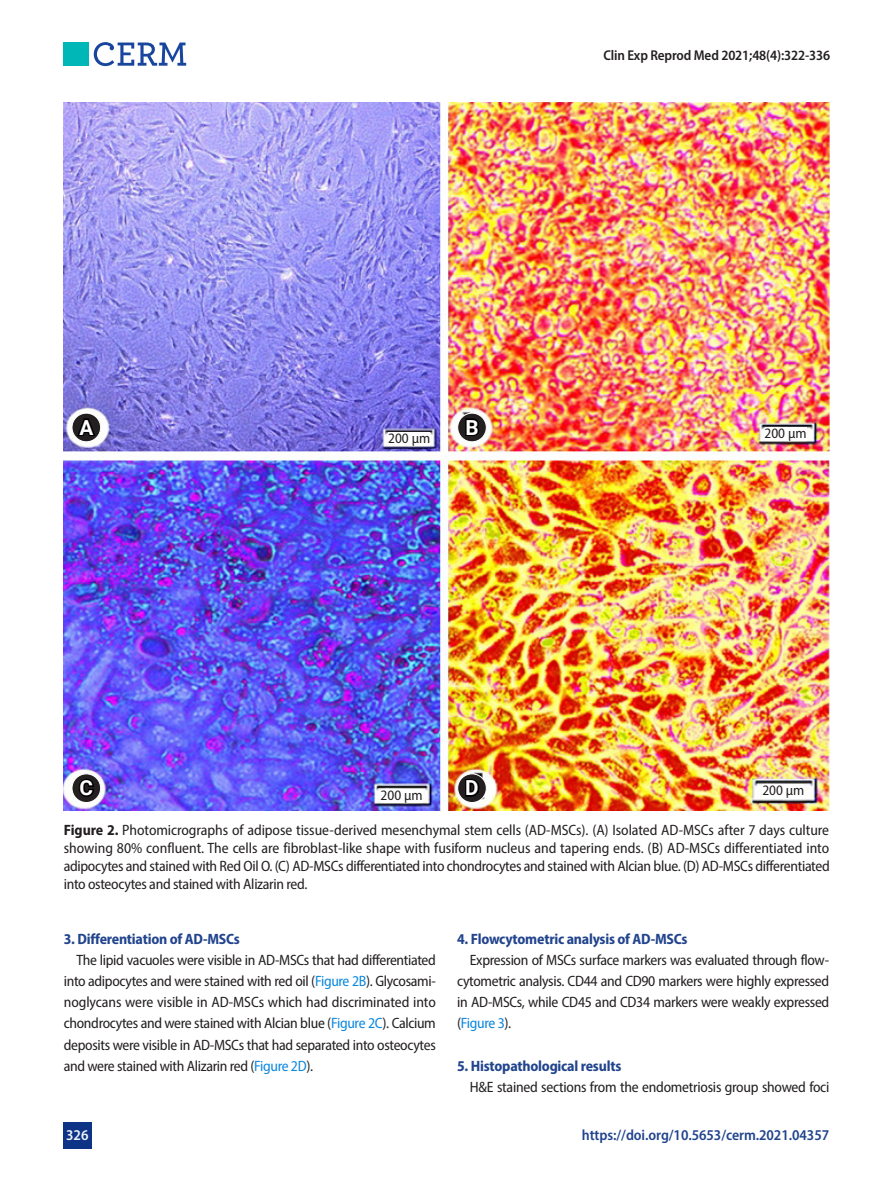
<style>
.page{position:relative;width:893px;height:1191px;background:#fff}
.page>*{position:absolute;margin:0;border:0;box-sizing:border-box;transform-origin:0 0}
.t1{font:700 20.7px "Roboto";color:#fff}
.body{font:semi-condensed 15px/21.1px "Myriad Pro";letter-spacing:-.02em;color:#231f20;text-align:justify}
.fig-caption{font:semi-condensed 15px/18px "Myriad Pro";letter-spacing:-.02em;color:#231f20;text-align:justify}
.body-sub-title{font:700 semi-condensed 15px "Myriad Pro";letter-spacing:-.015em;color:#21448d}
.t2{font:600 semi-condensed 15px "Myriad Pro";letter-spacing:-.005em;color:#21448d}
.t3{font:600 semi-condensed 15px "Myriad Pro";color:#edf3f9}
.t4{font:semi-condensed 14.4px "Myriad Pro";color:#231f20}
.t5{font:600 semi-condensed 14.25px "Myriad Pro";letter-spacing:-.01em;color:#231f20}
.s1{font-weight:700}
.s2{color:#0b88de}
</style>
<div class="page">
<img style="left:64px;top:102px;width:765px;height:708px">
<svg style="left:72px;top:413px;width:29px;height:29px"></svg>
<div style="left:71px;top:412px;width:30px;height:30px;border:1px solid #fff;border-radius:50%"></div>
<svg style="left:75px;top:417px;width:23px;height:21px"></svg>
<svg style="left:72px;top:774px;width:29px;height:28px"></svg>
<div style="left:71px;top:773px;width:30px;height:30px;border:1px solid #fff;border-radius:50%"></div>
<svg style="left:77px;top:776px;width:19px;height:23px"></svg>
<svg style="left:458px;top:413px;width:28px;height:29px"></svg>
<div style="left:457px;top:412px;width:30px;height:30px;border:1px solid #fff;border-radius:50%"></div>
<svg style="left:464px;top:416px;width:17px;height:21px"></svg>
<div style="left:458px;top:774px;width:28px;height:28px;background:#231f20;border-radius:50%"></div>
<div style="left:457px;top:773px;width:30px;height:30px;border:1px solid #fff;border-radius:50%"></div>
<svg style="left:464px;top:776px;width:18px;height:22px"></svg>
<div style="left:381px;top:789px;width:41px;height:13px;background:#fff"></div>
<div style="left:388px;top:432px;width:42px;height:14px;background:#fff"></div>
<div style="left:765px;top:427px;width:41px;height:14px;background:#fff"></div>
<div style="left:762px;top:784px;width:42px;height:15px;background:#fff"></div>
<div style="left:63px;top:1122px;width:28px;height:27px;background:#0d3387"></div>
<div style="left:63px;top:42px;width:25px;height:24px;background:#00b7b8"></div>
<svg style="left:94px;top:42px;width:92px;height:24px"></svg>
<p class="t1" style="left:79px;top:413px;width:15px">A</p>
<p class="t1" style="left:80px;top:773px;width:15px">C</p>
<p class="t5" style="left:603px;top:46px;width:228px">Clin Exp Reprod Med 2021;48(4):322-336</p>
<p class="t1" style="left:465px;top:413px;width:15px">B</p>
<p class="t4" style="left:388px;top:430px;width:43px">200 µm</p>
<p class="t4" style="left:765px;top:425px;width:43px">200 µm</p>
<p class="t4" style="left:381px;top:786px;width:43px">200 µm</p>
<p class="t1" style="left:465px;top:773px;width:15px">D</p>
<p class="t4" style="left:762px;top:781px;width:43px">200 µm</p>
<p class="fig-caption" style="left:64px;top:820px;width:767px"><span class="s1">Figure 2.</span> Photomicrographs of adipose tissue-derived mesenchymal stem cells (AD-MSCs). (A) Isolated AD-MSCs after 7 days culture showing 80% confluent. The cells are fibroblast-like shape with fusiform nucleus and tapering ends. (B) AD-MSCs differentiated into adipocytes and stained with Red Oil O. (C) AD-MSCs differentiated into chondrocytes and stained with Alcian blue. (D) AD-MSCs differentiated into osteocytes and stained with Alizarin red.</p>
<p class="body-sub-title" style="left:64px;top:929px;width:178px">3. Differentiation of AD-MSCs</p>
<p class="body" style="left:64px;top:949px;width:374px;text-indent:13px">The lipid vacuoles were visible in AD-MSCs that had differentiated into adipocytes and were stained with red oil (<span class="s2">Figure 2B</span>). Glycosami&shy;noglycans were visible in AD-MSCs which had discriminated into chondrocytes and were stained with Alcian blue (<span class="s2">Figure 2C</span>). Calcium deposits were visible in AD-MSCs that had separated into osteocytes and were stained with Alizarin red (<span class="s2">Figure 2D</span>).</p>
<p class="body-sub-title" style="left:457px;top:929px;width:232px">4. Flowcytometric analysis of AD-MSCs</p>
<p class="body" style="left:457px;top:949px;width:374px;text-indent:13px">Expression of MSCs surface markers was evaluated through flow&shy;cytometric analysis. CD44 and CD90 markers were highly expressed in AD-MSCs, while CD45 and CD34 markers were weakly expressed (<span class="s2">Figure 3</span>).</p>
<p class="body-sub-title" style="left:457px;top:1056px;width:166px">5. Histopathological results</p>
<p class="body" style="left:470px;top:1076px;width:361px">H&amp;E stained sections from the endometriosis group showed foci</p>
<p class="t3" style="left:66px;top:1125px;width:24px">326</p>
<p class="t2" style="left:582px;top:1125px;width:249px">https://doi.org/10.5653/cerm.2021.04357</p>
</div>
